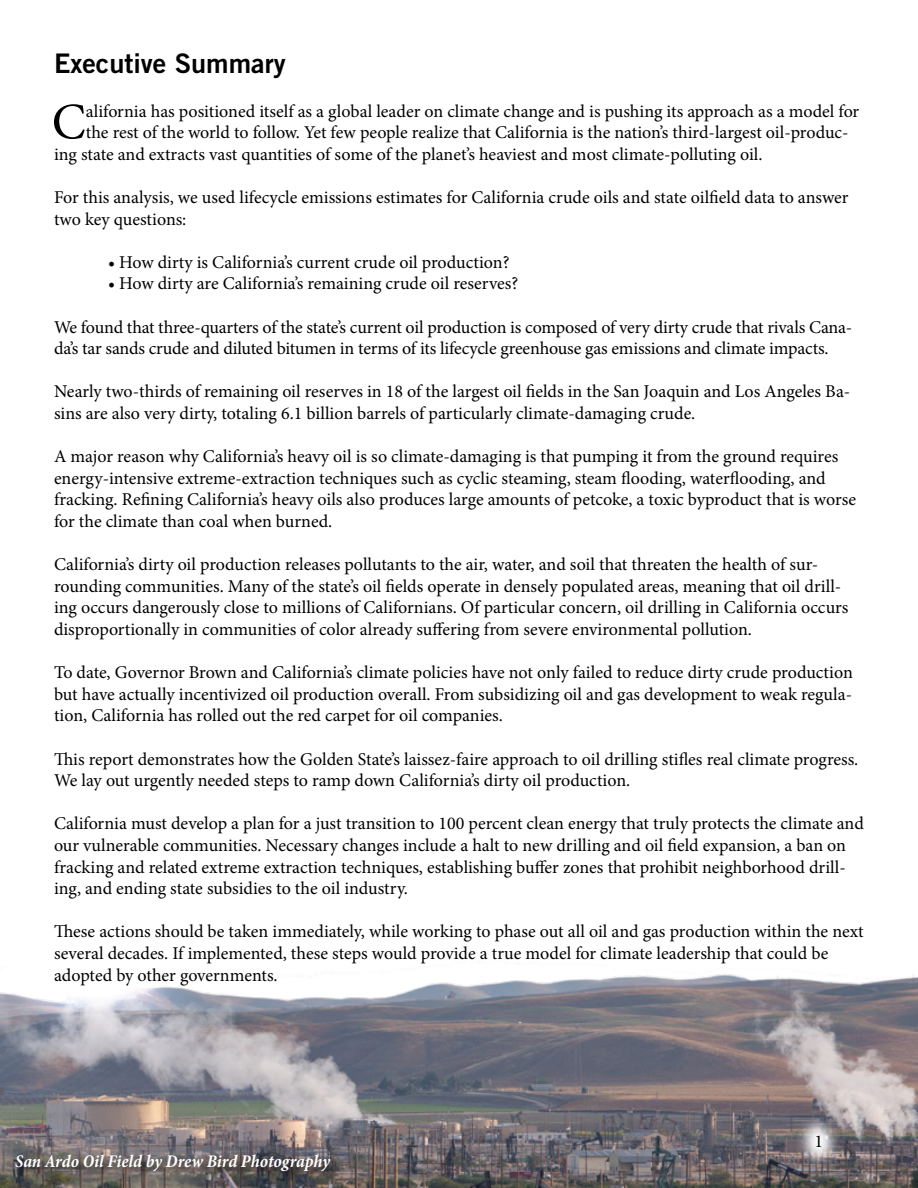
<style>
.page{position:relative;width:918px;height:1188px;background:#fff}
.page>*{position:absolute;margin:0;border:0;box-sizing:border-box;transform-origin:0 0}
.t1{font:51.3px "Minion Pro";color:#000}
.t2{font:27px "Trade Gothic LT Std Bd 2";color:#000}
.t3{font:18px/21.6px "Minion Pro";letter-spacing:-.005em;color:#000}
.t4{font:italic 700 condensed 18px "Minion Pro";letter-spacing:-.005em;color:#fff}
</style>
<div class="page">
<img style="left:0;top:961px;width:918px;height:227px">
<svg style="left:795px;top:1114px;width:47px;height:54px;background:#938e92"></svg>
<div style="left:14px;top:1151px;width:331px;height:34px;background:#000;opacity:.75"></div>
<h2 class="t2" style="left:54px;top:47px;width:233px">Executive Summary</h2>
<h1 class="t1" style="left:52px;top:88px;width:36px">C</h1>
<p class="t3" style="left:86px;top:100px;width:775px">alifornia has positioned itself as a global leader on climate change and is pushing its approach as a model for</p>
<p class="t3" style="left:86px;top:122px;width:764px">the rest of the world to follow. Yet few people realize that California is the nation’s third-largest oil-produc-</p>
<p class="t3" style="left:54px;top:143px;width:710px">ing state and extracts vast quantities of some of the planet’s heaviest and most climate-polluting oil.</p>
<p class="t3" style="left:54px;top:187px;width:796px">For this analysis, we used lifecycle emissions estimates for California crude oils and state oilfield data to answer two key questions:</p>
<p class="t3" style="left:108px;top:251px;width:403px">• How dirty is California’s current crude oil production?</p>
<p class="t3" style="left:108px;top:273px;width:412px">• How dirty are California’s remaining crude oil reserves?</p>
<p class="t3" style="left:54px;top:316px;width:800px">We found that three-quarters of the state’s current oil production is composed of very dirty crude that rivals Cana&shy;da’s tar sands crude and diluted bitumen in terms of its lifecycle greenhouse gas emissions and climate impacts.</p>
<p class="t3" style="left:54px;top:381px;width:798px">Nearly two-thirds of remaining oil reserves in 18 of the largest oil fields in the San Joaquin and Los Angeles Ba&shy;sins are also very dirty, totaling 6.1 billion barrels of particularly climate-damaging crude.</p>
<p class="t3" style="left:54px;top:446px;width:804px">A major reason why California’s heavy oil is so climate-damaging is that pumping it from the ground requires energy-intensive extreme-extraction techniques such as cyclic steaming, steam flooding, waterflooding, and fracking. Refining California’s heavy oils also produces large amounts of petcoke, a toxic byproduct that is worse for the climate than coal when burned.</p>
<p class="t3" style="left:54px;top:554px;width:796px">California’s dirty oil production releases pollutants to the air, water, and soil that threaten the health of sur&shy;rounding communities. Many of the state’s oil fields operate in densely populated areas, meaning that oil drill&shy;ing occurs dangerously close to millions of Californians. Of particular concern, oil drilling in California occurs disproportionally in communities of color already suffering from severe environmental pollution.</p>
<p class="t3" style="left:54px;top:662px;width:800px;text-align:justify">To date, Governor Brown and California’s climate policies have not only failed to reduce dirty crude production but have actually incentivized oil production overall. From subsidizing oil and gas development to weak regula&shy;tion, California has rolled out the red carpet for oil companies.</p>
<p class="t3" style="left:54px;top:748px;width:806px">This report demonstrates how the Golden State’s laissez-faire approach to oil drilling stifles real climate progress.<br>We lay out urgently needed steps to ramp down California’s dirty oil production.</p>
<p class="t3" style="left:54px;top:813px;width:811px">California must develop a plan for a just transition to 100 percent clean energy that truly protects the climate and our vulnerable communities. Necessary changes include a halt to new drilling and oil field expansion, a ban on fracking and related extreme extraction techniques, establishing buffer zones that prohibit neighborhood drill&shy;ing, and ending state subsidies to the oil industry.</p>
<p class="t3" style="left:54px;top:921px;width:811px">These actions should be taken immediately, while working to phase out all oil and gas production within the next several decades. If implemented, these steps would provide a true model for climate leadership that could be adopted by other governments.</p>
<p class="t4" style="left:15px;top:1148px;width:317px">San Ardo Oil Field by Drew Bird Photography</p>
<p class="t3" style="left:814px;top:1131px;width:10px">1</p>
</div>
